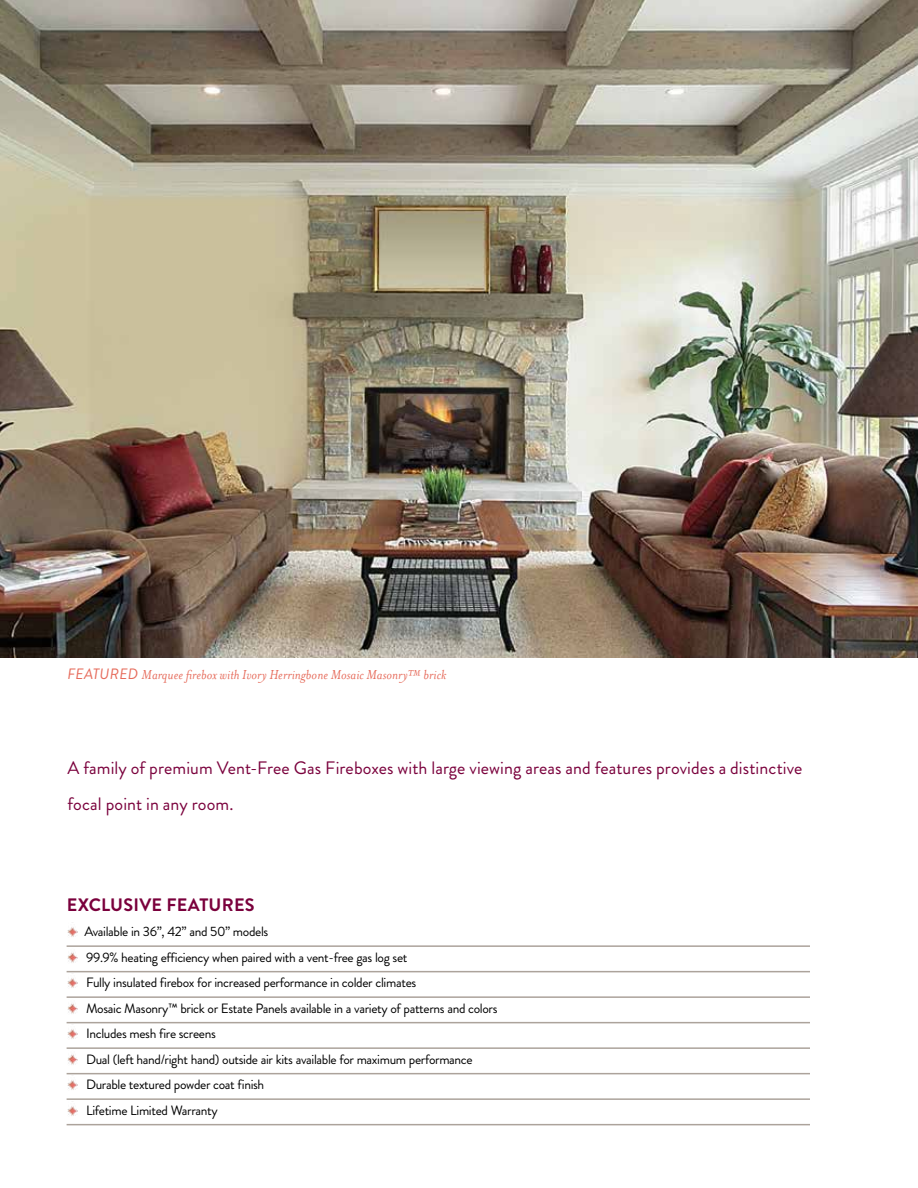
<style>
.page{position:relative;width:918px;height:1188px;background:#fff}
.page>*{position:absolute;margin:0;border:0;box-sizing:border-box;transform-origin:0 0}
.t1{font:18px/36px "Brandon Grotesque";letter-spacing:.005em;color:#7a003c}
.t2{font:700 18px "Brandon Grotesque";letter-spacing:.015em;color:#7a003c}
.t3{font:italic 15px "Mrs Eaves OT";letter-spacing:.005em;color:#e66b5b}
.t4{font:13.5px/25.5px "Brandon Grotesque";letter-spacing:-.025em;color:#000}
.s1{font-family:"Brandon Grotesque"}
</style>
<div class="page">
<img style="left:1px;top:0;width:917px;height:658px">
<hr style="left:67px;top:945px;width:743px;height:2px;background:#aca39b">
<hr style="left:67px;top:971px;width:743px;height:1px;background:#aca39b">
<hr style="left:67px;top:996px;width:743px;height:2px;background:#aca39b">
<hr style="left:67px;top:1022px;width:743px;height:1px;background:#aca39b">
<hr style="left:67px;top:1047px;width:743px;height:2px;background:#aca39b">
<hr style="left:67px;top:1073px;width:743px;height:1px;background:#aca39b">
<hr style="left:67px;top:1098px;width:743px;height:2px;background:#aca39b">
<hr style="left:67px;top:1124px;width:743px;height:1px;background:#aca39b">
<img style="left:68px;top:927px;width:10px;height:10px">
<img style="left:68px;top:952px;width:10px;height:11px">
<img style="left:68px;top:978px;width:10px;height:10px">
<img style="left:68px;top:1003px;width:10px;height:11px">
<img style="left:68px;top:1029px;width:10px;height:10px">
<img style="left:68px;top:1054px;width:10px;height:11px">
<img style="left:68px;top:1080px;width:10px;height:10px">
<img style="left:68px;top:1106px;width:10px;height:10px">
<p class="t3" style="left:68px;top:667px;width:380px"><span class="s1">FEATURED</span> Marquee firebox with Ivory Herringbone Mosaic Masonry™ brick</p>
<h1 class="t1" style="left:67px;top:750px;width:736px">A family of premium Vent-Free Gas Fireboxes with large viewing areas and features provides a distinctive focal point in any room.</h1>
<h1 class="t2" style="left:67px;top:892px;width:189px">EXCLUSIVE FEATURES</h1>
<p class="t4" style="left:84px;top:919px;width:415px">Available in 36”, 42” and 50” models<br>99.9% heating efficiency when paired with a vent-free gas log set<br>Fully insulated firebox for increased performance in colder climates<br>Mosaic Masonry™ brick or Estate Panels available in a variety of patterns and colors Includes mesh fire screens<br>Dual (left hand/right hand) outside air kits available for maximum performance Durable textured powder coat finish<br>Lifetime Limited Warranty</p>
</div>
